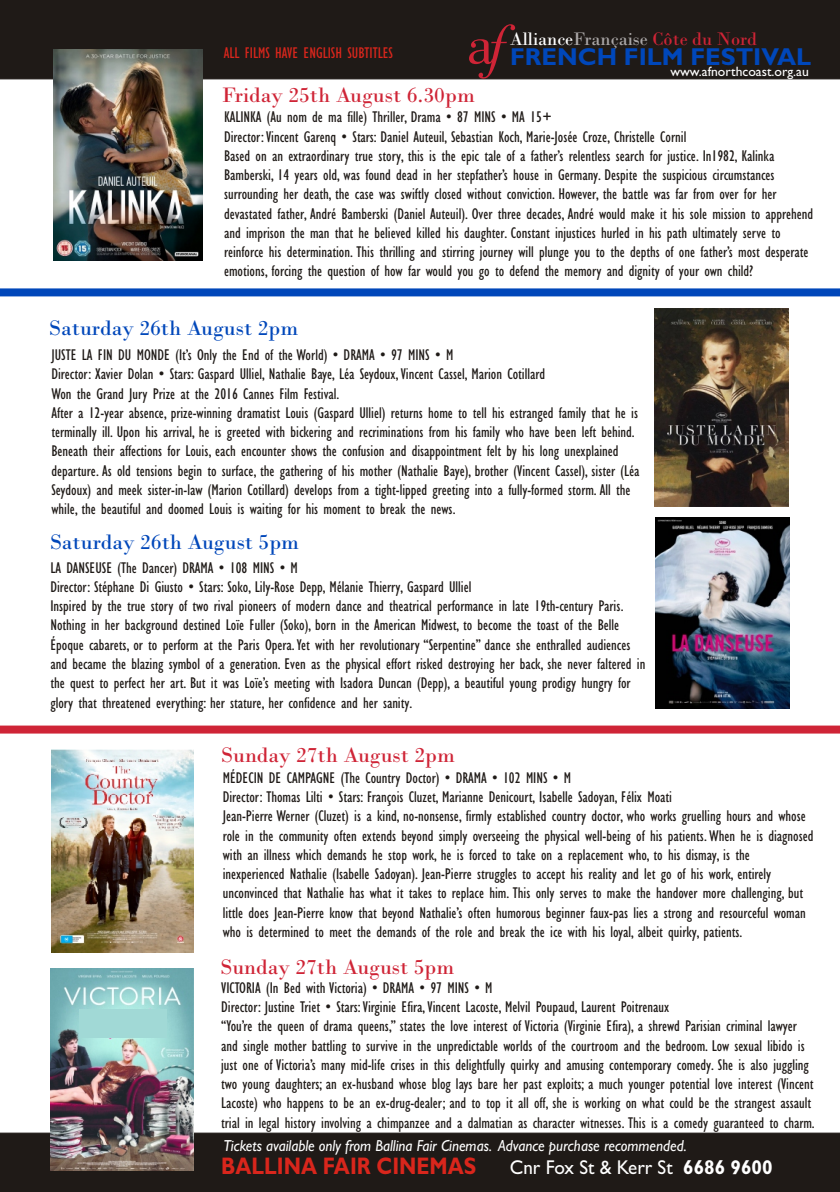
<style>
.page{position:relative;width:840px;height:1192px;background:#fff}
.page>*{position:absolute;margin:0;border:0;box-sizing:border-box;transform-origin:0 0}
.t1{font:59.4px "Bodoni Std";color:#cf2436}
.t2{font:700 24.6px "Gill Sans";color:#0047ba}
.t3{font:700 24px "Gill Sans";color:#d9261c;scale:.86 1}
.t4{font:22px "Bodoni";color:#cf2436}
.t5{font:22px "Bodoni";color:#0047ba}
.t6{font:20px "Gill Sans";color:#fff;scale:.95 1}
.t7{font:19px "Bodoni";color:#cf2436}
.t8{font:16px/19.2px "Gill Sans MT Condensed";color:#1f1a17}
.t9{font:italic 16px "Gill Sans";color:#fff;scale:.93 1}
.t10{font:16px "Gill Sans MT Condensed";color:#d9261c}
.t11{font:13.6px "Gill Sans";color:#fff}
.s1{font-style:italic}
.s2{color:#fff}
.s3{color:#aba8a8}
.s4{font-weight:700}
</style>
<div class="page">
<div style="left:0;top:1133px;width:840px;height:59px;background:#1f1a17"></div>
<div style="left:0;top:0;width:840px;height:79px;background:#1f1a17"></div>
<img style="left:51px;top:749px;width:143px;height:204px">
<img style="left:655px;top:308px;width:134px;height:198px">
<div style="left:0;top:288px;width:840px;height:8px;background:#0047ba"></div>
<div style="left:0;top:726px;width:840px;height:8px;background:#cf2436"></div>
<img style="left:655px;top:518px;width:134px;height:191px">
<img style="left:53px;top:49px;width:150px;height:212px">
<img style="left:50px;top:969px;width:143px;height:202px">
<div style="left:80px;top:1010px;width:87px;height:28px;background:#a1d9d6"></div>
<p class="t10" style="left:224px;top:47px;width:171px">ALL FILMS HAVE ENGLISH SUBTITLES</p>
<h1 class="t1" style="left:467px;top:22px;width:41px">a<span class="s1">f</span></h1>
<p class="t7" style="left:510px;top:33px;width:249px"><span class="s2">Alliance</span><span class="s3">Française</span> Côte du Nord</p>
<h2 class="t2" style="left:510px;top:48px;width:303px">FRENCH FILM FESTIVAL</h2>
<p class="t11" style="left:670px;top:66px;width:140px">www.afnorthcoast.org.au</p>
<h3 class="t4" style="left:222px;top:87px;width:255px">Friday 25th August 6.30pm</h3>
<p class="t8" style="left:224px;top:109px;width:591px">KALINKA (Au nom de ma fille) Thriller, Drama • 87 MINS • MA 15+<br>Director:Vincent Garenq • Stars: Daniel Auteuil, Sebastian Koch, Marie-Josée Croze, Christelle Cornil<br>Based on an extraordinary true story, this is the epic tale of a father’s relentless search for justice. In1982, Kalinka Bamberski, 14 years old, was found dead in her stepfather’s house in Germany. Despite the suspicious circumstances surrounding her death, the case was swiftly closed without conviction. However, the battle was far from over for her devastated father, André Bamberski (Daniel Auteuil). Over three decades, André would make it his sole mission to apprehend and imprison the man that he believed killed his daughter. Constant injustices hurled in his path ultimately serve to reinforce his determination. This thrilling and stirring journey will plunge you to the depths of one father’s most desperate emotions, forcing the question of how far would you go to defend the memory and dignity of your own child?</p>
<h3 class="t5" style="left:49px;top:320px;width:251px">Saturday 26th August 2pm</h3>
<p class="t8" style="left:51px;top:347px;width:590px">JUSTE LA FIN DU MONDE (It’s Only the End of the World) • DRAMA • 97 MINS • M<br>Director: Xavier Dolan • Stars: Gaspard Ulliel, Nathalie Baye, Léa Seydoux,Vincent Cassel, Marion Cotillard<br>Won the Grand Jury Prize at the 2016 Cannes Film Festival.<br>After a 12-year absence, prize-winning dramatist Louis (Gaspard Ulliel) returns home to tell his estranged family that he is terminally ill. Upon his arrival, he is greeted with bickering and recriminations from his family who have been left behind.<br>Beneath their affections for Louis, each encounter shows the confusion and disappointment felt by his long unexplained departure. As old tensions begin to surface, the gathering of his mother (Nathalie Baye), brother (Vincent Cassel), sister (Léa Seydoux) and meek sister-in-law (Marion Cotillard) develops from a tight-lipped greeting into a fully-formed storm. All the while, the beautiful and doomed Louis is waiting for his moment to break the news.</p>
<h3 class="t5" style="left:50px;top:534px;width:251px">Saturday 26th August 5pm</h3>
<p class="t8" style="left:50px;top:559px;width:596px">LA DANSEUSE (The Dancer) DRAMA • 108 MINS • M<br>Director: Stéphane Di Giusto • Stars: Soko, Lily-Rose Depp, Mélanie Thierry, Gaspard Ulliel<br>Inspired by the true story of two rival pioneers of modern dance and theatrical performance in late 19th-century Paris.<br>Nothing in her background destined Loïe Fuller (Soko), born in the American Midwest, to become the toast of the Belle Époque cabarets, or to perform at the Paris Opera.Yet with her revolutionary “Serpentine” dance she enthralled audiences and became the blazing symbol of a generation. Even as the physical effort risked destroying her back, she never faltered in the quest to perfect her art. But it was Loïe’s meeting with Isadora Duncan (Depp), a beautiful young prodigy hungry for glory that threatened everything: her stature, her confidence and her sanity.</p>
<h3 class="t4" style="left:221px;top:748px;width:235px">Sunday 27th August 2pm</h3>
<p class="t8" style="left:223px;top:770px;width:592px">MÉDECIN DE CAMPAGNE (The Country Doctor) • DRAMA • 102 MINS • M<br>Director: Thomas Lilti • Stars: François Cluzet, Marianne Denicourt, Isabelle Sadoyan, Félix Moati<br>Jean-Pierre Werner (Cluzet) is a kind, no-nonsense, firmly established country doctor, who works gruelling hours and whose role in the community often extends beyond simply overseeing the physical well-being of his patients.When he is diagnosed with an illness which demands he stop work, he is forced to take on a replacement who, to his dismay, is the inexperienced Nathalie (Isabelle Sadoyan). Jean-Pierre struggles to accept his reality and let go of his work, entirely unconvinced that Nathalie has what it takes to replace him. This only serves to make the handover more challenging, but little does Jean-Pierre know that beyond Nathalie’s often humorous beginner faux-pas lies a strong and resourceful woman who is determined to meet the demands of the role and break the ice with his loyal, albeit quirky, patients.</p>
<h3 class="t4" style="left:220px;top:959px;width:235px">Sunday 27th August 5pm</h3>
<p class="t8" style="left:221px;top:980px;width:595px">VICTORIA (In Bed with Victoria) • DRAMA • 97 MINS • M<br>Director: Justine Triet • Stars:Virginie Efira,Vincent Lacoste, Melvil Poupaud, Laurent Poitrenaux<br>“You’re the queen of drama queens,” states the love interest of Victoria (Virginie Efira), a shrewd Parisian criminal lawyer and single mother battling to survive in the unpredictable worlds of the courtroom and the bedroom. Low sexual libido is just one of Victoria’s many mid-life crises in this delightfully quirky and amusing contemporary comedy. She is also juggling two young daughters; an ex-husband whose blog lays bare her past exploits; a much younger potential love interest (Vincent Lacoste) who happens to be an ex-drug-dealer; and to top it all off, she is working on what could be the strangest assault trial in legal history involving a chimpanzee and a dalmatian as character witnesses. This is a comedy guaranteed to charm.</p>
<p class="t9" style="left:223px;top:1139px;width:500px">Tickets available only from Ballina Fair Cinemas. Advance purchase recommended.</p>
<h3 class="t3" style="left:221px;top:1158px;width:298px">BALLINA FAIR CINEMAS</h3>
<p class="t6" style="left:510px;top:1161px;width:278px">Cnr Fox St &amp; Kerr St <span class="s4">6686 9600</span></p>
</div>
